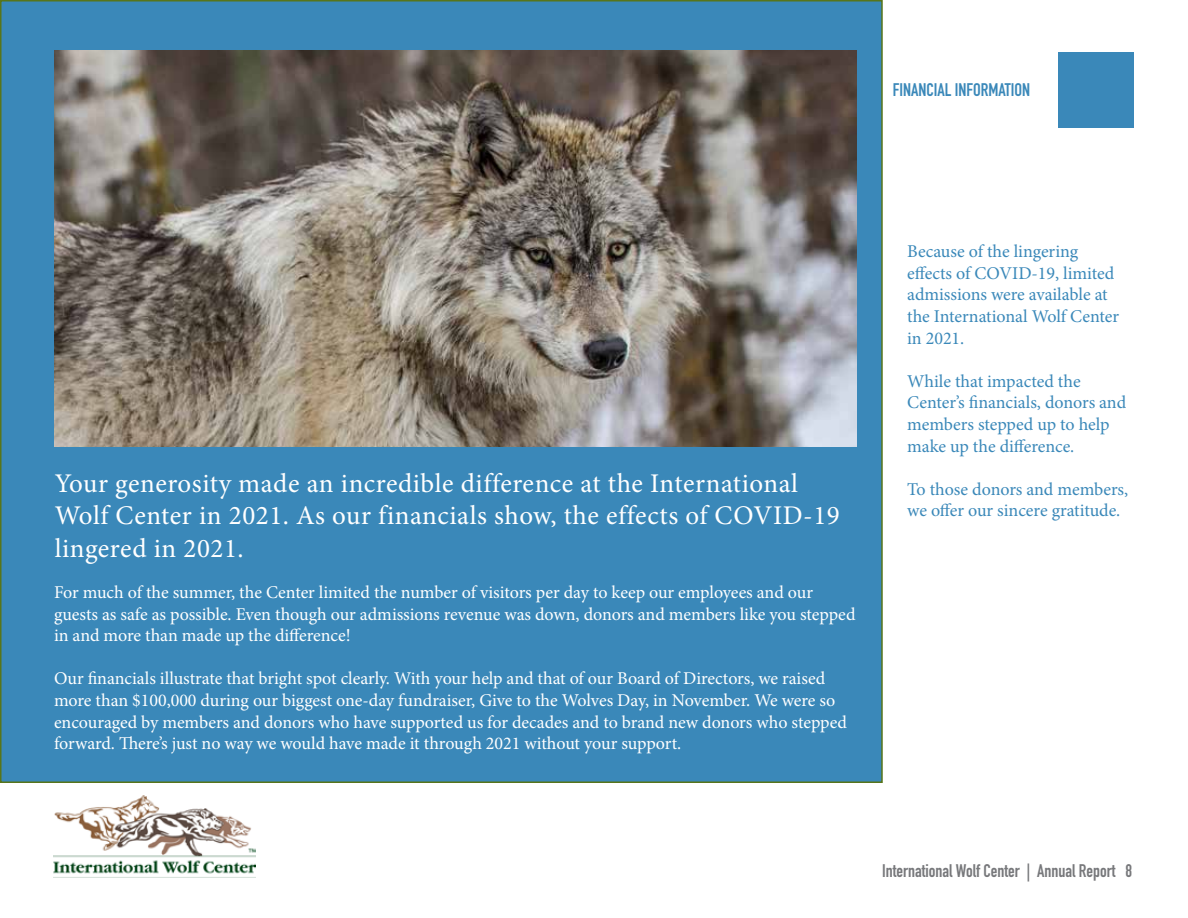
<style>
.page{position:relative;width:1188px;height:918px;background:#fff}
.page>*{position:absolute;margin:0;border:0;box-sizing:border-box;transform-origin:0 0}
.t1{font:27px/32.4px "Minion Pro";letter-spacing:.02em;color:#fff}
.t2{font:18px/21.6px "Minion Pro";letter-spacing:-.005em;color:#fff}
.t3{font:18px/21.6px "Minion Pro";color:#3a88b9}
.t4{font:700 18px "DIN Condensed";color:#77787b}
.t5{font:700 18px "DIN Condensed";color:#3a88b9}
</style>
<div class="page">
<div style="left:1px;top:1px;width:881px;height:781px;background:#3a88b9"></div>
<div style="left:1059px;top:53px;width:75px;height:75px;background:#3a88b9"></div>
<img style="left:55px;top:50px;width:802px;height:397px">
<img style="left:54px;top:796px;width:202px;height:82px">
<p class="t5" style="left:893px;top:77px;width:139px">FINANCIAL INFORMATION</p>
<h1 class="t1" style="left:55px;top:467px;width:787px">Your generosity made an incredible difference at the International<br>Wolf Center in 2021. As our financials show, the effects of COVID-19 lingered in 2021.</h1>
<p class="t2" style="left:54px;top:582px;width:803px">For much of the summer, the Center limited the number of visitors per day to keep our employees and our guests as safe as possible. Even though our admissions revenue was down, donors and members like you stepped in and more than made up the difference!</p>
<p class="t2" style="left:54px;top:668px;width:795px">Our financials illustrate that bright spot clearly. With your help and that of our Board of Directors, we raised more than $100,000 during our biggest one-day fundraiser, Give to the Wolves Day, in November. We were so encouraged by members and donors who have supported us for decades and to brand new donors who stepped forward. There’s just no way we would have made it through 2021 without your support.</p>
<p class="t3" style="left:907px;top:241px;width:214px">Because of the lingering effects of COVID-19, limited admissions were available at the International Wolf Center in 2021.</p>
<p class="t3" style="left:907px;top:370px;width:221px">While that impacted the<br>Center’s financials, donors and members stepped up to help make up the difference.</p>
<p class="t3" style="left:907px;top:478px;width:223px">To those donors and members, we offer our sincere gratitude.</p>
<p class="t4" style="left:882px;top:858px;width:252px">International Wolf Center | Annual Report 8</p>
</div>
